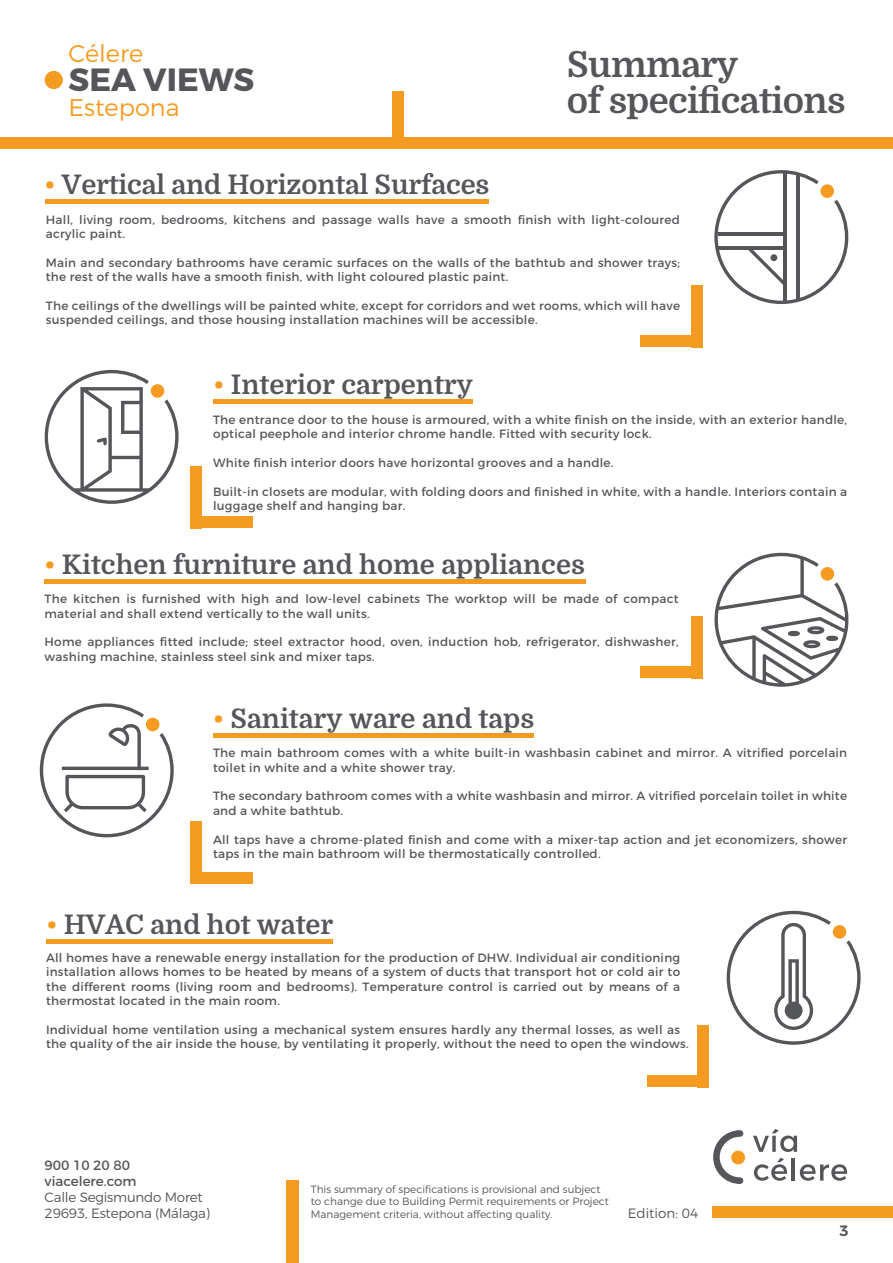
<style>
.page{position:relative;width:893px;height:1263px;background:#fff}
.page>*{position:absolute;margin:0;border:0;box-sizing:border-box;transform-origin:0 0}
.t1{font:700 36px/36px "Domine";letter-spacing:-.02em;color:#55565a}
.t2{font:700 32.1px "Montserrat";color:#55565a}
.t3{font:700 27px "Domine";color:#55565a}
.t4{font:300 24.15px "Montserrat";color:#f59b21}
.t5{font:600 15px "Montserrat";color:#55565a}
.t6{font:300 13.5px/16.2px "Montserrat";letter-spacing:-.015em;color:#55565a}
.t7{font:13.5px/16.2px "Montserrat";color:#55565a}
.t8{font:12px/14.4px "Montserrat";letter-spacing:.02em;color:#55565a}
.t9{font:300 10.5px/12.6px "Montserrat";color:#55565a}
.s1{color:#f59b21}
</style>
<div class="page">
<svg style="left:753px;top:1129px;width:44px;height:23px"></svg>
<svg style="left:754px;top:1158px;width:33px;height:23px"></svg>
<hr style="left:792px;top:1158px;width:3px;height:22px;background:#55565a">
<svg style="left:800px;top:1164px;width:47px;height:17px"></svg>
<div style="left:731px;top:1150px;width:14px;height:14px;background:#f59b21;border-radius:50%"></div>
<svg style="left:713px;top:1130px;width:30px;height:54px"></svg>
<div style="left:0;top:137px;width:893px;height:12px;background:#f59b21"></div>
<div style="left:712px;top:1206px;width:181px;height:12px;background:#f59b21"></div>
<div style="left:392px;top:92px;width:12px;height:46px;background:#f59b21"></div>
<div style="left:287px;top:1181px;width:12px;height:82px;background:#f59b21"></div>
<div style="left:190px;top:466px;width:12px;height:62px;background:#f59b21"></div>
<div style="left:190px;top:517px;width:62px;height:11px;background:#f59b21"></div>
<div style="left:640px;top:336px;width:62px;height:11px;background:#f59b21"></div>
<div style="left:691px;top:285px;width:11px;height:62px;background:#f59b21"></div>
<div style="left:213px;top:399px;width:260px;height:5px;background:#f59b21"></div>
<svg style="left:44px;top:370px;width:135px;height:134px"></svg>
<svg style="left:714px;top:170px;width:134px;height:134px"></svg>
<div style="left:770px;top:254px;width:7px;height:7px;background:#55565a;border-radius:50%"></div>
<hr style="left:45px;top:200px;width:443px;height:4px;background:#f59b21">
<div style="left:190px;top:821px;width:12px;height:62px;background:#f59b21"></div>
<div style="left:190px;top:872px;width:62px;height:11px;background:#f59b21"></div>
<hr style="left:213px;top:733px;width:320px;height:4px;background:#f59b21">
<svg style="left:40px;top:703px;width:134px;height:134px"></svg>
<div style="left:647px;top:1075px;width:62px;height:12px;background:#f59b21"></div>
<div style="left:698px;top:1025px;width:11px;height:62px;background:#f59b21"></div>
<div style="left:46px;top:939px;width:287px;height:5px;background:#f59b21"></div>
<svg style="left:727px;top:911px;width:134px;height:134px"></svg>
<div style="left:45px;top:71px;width:18px;height:18px;background:#f59b21;border-radius:50%"></div>
<div style="left:640px;top:666px;width:62px;height:12px;background:#f59b21"></div>
<div style="left:691px;top:616px;width:11px;height:62px;background:#f59b21"></div>
<hr style="left:45px;top:579px;width:541px;height:4px;background:#f59b21">
<svg style="left:714px;top:553px;width:134px;height:134px"></svg>
<div style="left:826px;top:636px;width:12px;height:5px;background:#55565a;border-radius:50%"></div>
<div style="left:788px;top:631px;width:12px;height:5px;background:#55565a;border-radius:50%"></div>
<h3 class="t4" style="left:69px;top:39px;width:76px">Célere</h3>
<h2 class="t2" style="left:69px;top:60px;width:187px">SEA VIEWS</h2>
<h3 class="t4" style="left:69px;top:92px;width:113px">Estepona</h3>
<h1 class="t1" style="left:567px;top:47px;width:280px">Summary<br>of specifications</h1>
<h3 class="t3" style="left:45px;top:170px;width:446px"><span class="s1">•</span> Vertical and Horizontal Surfaces</h3>
<p class="t8" style="left:46px;top:212px;width:636px">Hall, living room, bedrooms, kitchens and passage walls have a smooth finish with light-coloured acrylic paint.</p>
<p class="t8" style="left:46px;top:255px;width:636px">Main and secondary bathrooms have ceramic surfaces on the walls of the bathtub and shower trays; the rest of the walls have a smooth finish, with light coloured plastic paint.</p>
<p class="t8" style="left:46px;top:298px;width:636px">The ceilings of the dwellings will be painted white, except for corridors and wet rooms, which will have suspended ceilings, and those housing installation machines will be accessible.</p>
<h3 class="t3" style="left:213px;top:370px;width:261px"><span class="s1">•</span> Interior carpentry</h3>
<p class="t8" style="left:213px;top:412px;width:636px">The entrance door to the house is armoured, with a white finish on the inside, with an exterior handle, optical peephole and interior chrome handle. Fitted with security lock.</p>
<p class="t8" style="left:213px;top:455px;width:402px">White finish interior doors have horizontal grooves and a handle.</p>
<p class="t8" style="left:213px;top:484px;width:636px">Built-in closets are modular, with folding doors and finished in white, with a handle. Interiors contain a luggage shelf and hanging bar.</p>
<h3 class="t3" style="left:45px;top:549px;width:542px"><span class="s1">•</span> Kitchen furniture and home appliances</h3>
<p class="t8" style="left:45px;top:592px;width:636px">The kitchen is furnished with high and low-level cabinets The worktop will be made of compact material and shall extend vertically to the wall units.</p>
<p class="t8" style="left:45px;top:635px;width:636px">Home appliances fitted include; steel extractor hood, oven, induction hob, refrigerator, dishwasher, washing machine, stainless steel sink and mixer taps.</p>
<h3 class="t3" style="left:213px;top:703px;width:323px"><span class="s1">•</span> Sanitary ware and taps</h3>
<p class="t8" style="left:213px;top:746px;width:636px">The main bathroom comes with a white built-in washbasin cabinet and mirror. A vitrified porcelain toilet in white and a white shower tray.</p>
<p class="t8" style="left:213px;top:789px;width:636px">The secondary bathroom comes with a white washbasin and mirror. A vitrified porcelain toilet in white and a white bathtub.</p>
<p class="t8" style="left:213px;top:832px;width:636px">All taps have a chrome-plated finish and come with a mixer-tap action and jet economizers, shower taps in the main bathroom will be thermostatically controlled.</p>
<h3 class="t3" style="left:46px;top:910px;width:288px"><span class="s1">•</span> HVAC and hot water</h3>
<p class="t8" style="left:46px;top:950px;width:636px;text-align:justify">All homes have a renewable energy installation for the production of DHW. Individual air conditioning installation allows homes to be heated by means of a system of ducts that transport hot or cold air to the different rooms (living room and bedrooms). Temperature control is carried out by means of a thermostat located in the main room.</p>
<p class="t8" style="left:46px;top:1022px;width:644px">Individual home ventilation using a mechanical system ensures hardly any thermal losses, as well as the quality of the air inside the house, by ventilating it properly, without the need to open the windows.</p>
<p class="t7" style="left:45px;top:1157px;width:94px">900 10 20 80 viacelere.com</p>
<p class="t6" style="left:45px;top:1189px;width:167px">Calle Segismundo Moret<br>29693, Estepona (Málaga)</p>
<p class="t9" style="left:311px;top:1182px;width:299px">This summary of specifications is provisional and subject to change due to Building Permit requirements or Project<br>Management criteria, without affecting quality.</p>
<p class="t6" style="left:628px;top:1205px;width:72px">Edition: 04</p>
<p class="t5" style="left:839px;top:1221px;width:11px">3</p>
</div>
